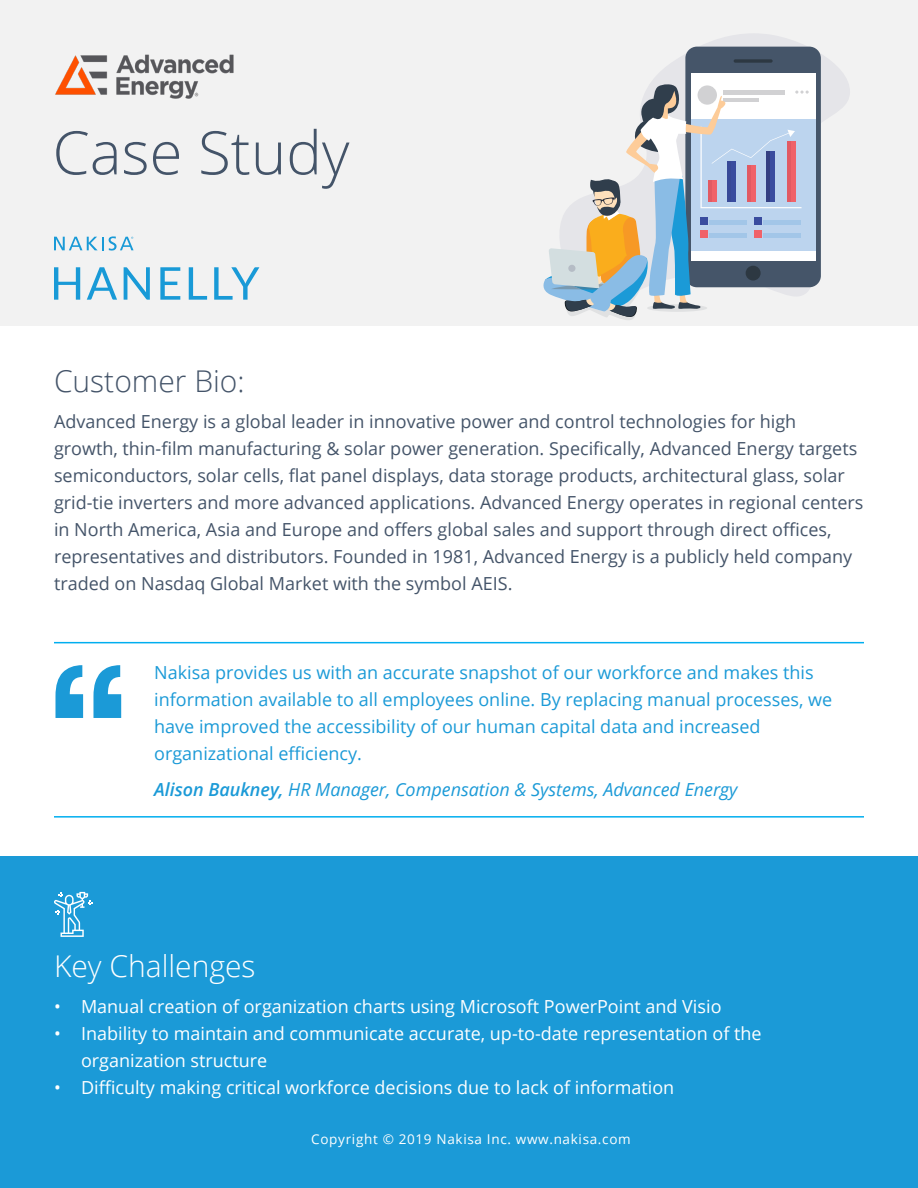
<style>
.page{position:relative;width:918px;height:1188px;background:#fff}
.page>*{position:absolute;margin:0;border:0;box-sizing:border-box;transform-origin:0 0}
.t1{font:300 60px "Open Sans";color:#445469}
.t2{font:300 30px "Open Sans";color:#fff}
.t3{font:300 30px "Open Sans";color:#445469}
.t4{font:18px/27px "Open Sans";color:#445469}
.t5{font:18px/27px "Open Sans";color:#fff}
.t6{font:18px/27px "Open Sans";color:#1b9ad7}
.t7{font:italic 18px "Open Sans";color:#1b9ad7}
.t8{font:13.5px "Open Sans";letter-spacing:.05em;color:#fff}
.s1{font-weight:600}
</style>
<div class="page">
<div style="left:0;top:857px;width:918px;height:331px;background:#1b9ad7"></div>
<div style="left:0;top:1px;width:918px;height:325px;background:#f2f2f2"></div>
<img style="left:55px;top:54px;width:179px;height:45px">
<svg style="left:54px;top:236px;width:80px;height:15px"></svg>
<svg style="left:54px;top:267px;width:26px;height:33px"></svg>
<svg style="left:87px;top:267px;width:30px;height:33px"></svg>
<svg style="left:124px;top:267px;width:26px;height:33px"></svg>
<svg style="left:160px;top:267px;width:20px;height:33px"></svg>
<svg style="left:189px;top:267px;width:18px;height:33px"></svg>
<svg style="left:214px;top:267px;width:45px;height:33px"></svg>
<svg style="left:56px;top:665px;width:65px;height:53px"></svg>
<hr style="left:54px;top:642px;width:810px;height:1px;background:#00aeef">
<hr style="left:54px;top:816px;width:810px;height:2px;background:#00aeef">
<svg style="left:54px;top:892px;width:38px;height:45px"></svg>
<svg style="left:651px;top:34px;width:199px;height:255px"></svg>
<div style="left:685px;top:47px;width:136px;height:240px;background:#455569;border-radius:12px"></div>
<div style="left:691px;top:73px;width:124px;height:188px;background:#fff"></div>
<hr style="left:734px;top:59px;width:39px;height:4px;background:#34414e;border-radius:2px">
<div style="left:691px;top:119px;width:124px;height:131px;background:#bcd4ee"></div>
<svg style="left:543px;top:83px;width:266px;height:237px"></svg>
<p class="t1" style="left:52px;top:112px;width:299px">Case Study</p>
<p class="t3" style="left:54px;top:361px;width:192px">Customer Bio:</p>
<p class="t4" style="left:54px;top:407px;width:805px">Advanced Energy is a global leader in innovative power and control technologies for high growth, thin-film manufacturing &amp; solar power generation. Specifically, Advanced Energy targets</p>
<p class="t4" style="left:54px;top:461px;width:811px">semiconductors, solar cells, flat panel displays, data storage products, architectural glass, solar grid-tie inverters and more advanced applications. Advanced Energy operates in regional centers in North America, Asia and Europe and offers global sales and support through direct offices,</p>
<p class="t4" style="left:54px;top:542px;width:800px">representatives and distributors. Founded in 1981, Advanced Energy is a publicly held company traded on Nasdaq Global Market with the symbol AEIS.</p>
<p class="t6" style="left:154px;top:658px;width:661px">Nakisa provides us with an accurate snapshot of our workforce and makes this</p>
<p class="t6" style="left:154px;top:685px;width:680px">information available to all employees online. By replacing manual processes, we have improved the accessibility of our human capital data and increased</p>
<p class="t6" style="left:154px;top:739px;width:209px">organizational efficiency.</p>
<p class="t7" style="left:154px;top:777px;width:585px"><span class="s1">Alison Baukney,</span> HR Manager, Compensation &amp; Systems, Advanced Energy</p>
<p class="t2" style="left:54px;top:946px;width:203px">Key Challenges</p>
<p class="t5" style="left:54px;top:993px;width:669px">• Manual creation of organization charts using Microsoft PowerPoint and Visio</p>
<p class="t5" style="left:81px;top:1020px;width:682px;text-indent:-27px">• Inability to maintain and communicate accurate, up-to-date representation of the organization structure</p>
<p class="t5" style="left:54px;top:1074px;width:622px">• Difficulty making critical workforce decisions due to lack of information</p>
<p class="t8" style="left:311px;top:1130px;width:321px">Copyright © 2019 Nakisa Inc. www.nakisa.com</p>
</div>
